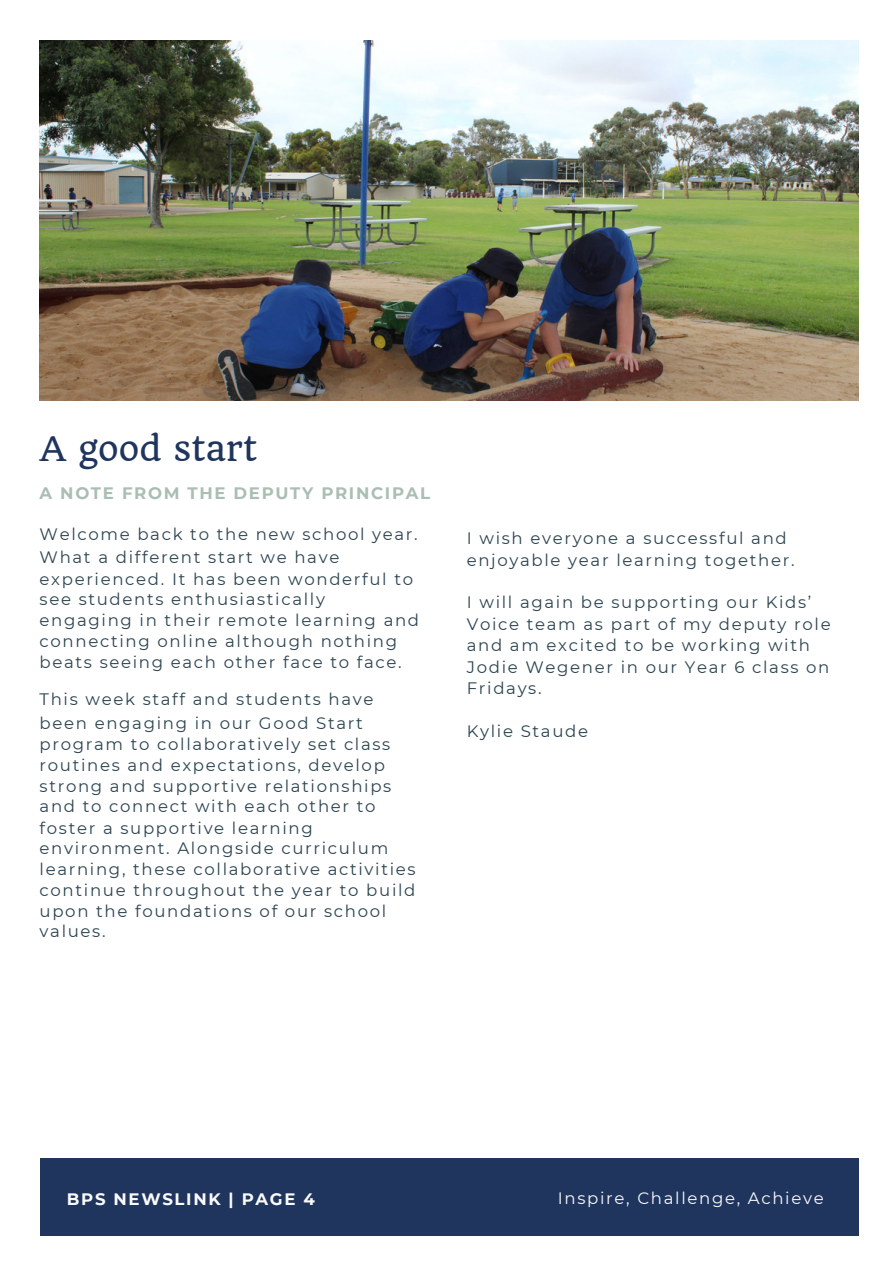
<style>
.page{position:relative;width:894px;height:1264px;background:#fff}
.page>*{position:absolute;margin:0;border:0;box-sizing:border-box;transform-origin:0 0}
.t1{font:33.15px "Quando";color:#1f355e}
.t2{font:16.5px/21.5px "Montserrat";letter-spacing:.1em;color:#2c4450}
.t3{font:700 16.5px "Montserrat";letter-spacing:.1em;color:#aabeb3}
.t4{font:16.5px "Montserrat";letter-spacing:.1em;color:#fafafa}
.t5{font:700 16.5px "Montserrat";letter-spacing:.1em;color:#fafafa}
</style>
<div class="page">
<img style="left:40px;top:40px;width:818px;height:361px">
<div style="left:40px;top:1158px;width:818px;height:78px;background:#1f355e"></div>
<p class="t1" style="left:40px;top:428px;width:219px">A good start</p>
<p class="t3" style="left:40px;top:483px;width:392px">A NOTE FROM THE DEPUTY PRINCIPAL</p>
<p class="t2" style="left:40px;top:523px;width:379px">Welcome back to the new school year.</p>
<p class="t2" style="left:40px;top:546px;width:301px">What a different start we have</p>
<p class="t2" style="left:40px;top:568px;width:375px">experienced. It has been wonderful to</p>
<p class="t2" style="left:40px;top:588px;width:287px">see students enthusiastically</p>
<p class="t2" style="left:40px;top:610px;width:381px">engaging in their remote learning and</p>
<p class="t2" style="left:40px;top:630px;width:359px">connecting online although nothing</p>
<p class="t2" style="left:40px;top:651px;width:363px">beats seeing each other face to face.</p>
<p class="t2" style="left:40px;top:688px;width:335px">This week staff and students have</p>
<p class="t2" style="left:40px;top:712px;width:325px">been engaging in our Good Start</p>
<p class="t2" style="left:40px;top:733px;width:352px">program to collaboratively set class</p>
<p class="t2" style="left:40px;top:754px;width:347px">routines and expectations, develop</p>
<p class="t2" style="left:40px;top:775px;width:353px">strong and supportive relationships</p>
<p class="t2" style="left:40px;top:795px;width:337px">and to connect with each other to</p>
<p class="t2" style="left:40px;top:817px;width:274px">foster a supportive learning</p>
<p class="t2" style="left:40px;top:837px;width:350px">environment. Alongside curriculum</p>
<p class="t2" style="left:40px;top:858px;width:377px">learning, these collaborative activities</p>
<p class="t2" style="left:40px;top:879px;width:377px">continue throughout the year to build</p>
<p class="t2" style="left:40px;top:900px;width:348px">upon the foundations of our school</p>
<p class="t2" style="left:40px;top:920px;width:67px">values.</p>
<p class="t2" style="left:466px;top:527px;width:329px">I wish everyone a successful and enjoyable year learning together.</p>
<p class="t2" style="left:466px;top:592px;width:365px">I will again be supporting our Kids’<br>Voice team as part of my deputy role and am excited to be working with<br>Jodie Wegener in our Year 6 class on<br>Fridays.</p>
<p class="t2" style="left:466px;top:720px;width:123px">Kylie Staude</p>
<p class="t5" style="left:67px;top:1188px;width:249px">BPS NEWSLINK | PAGE 4</p>
<p class="t4" style="left:557px;top:1188px;width:267px">Inspire, Challenge, Achieve</p>
</div>
